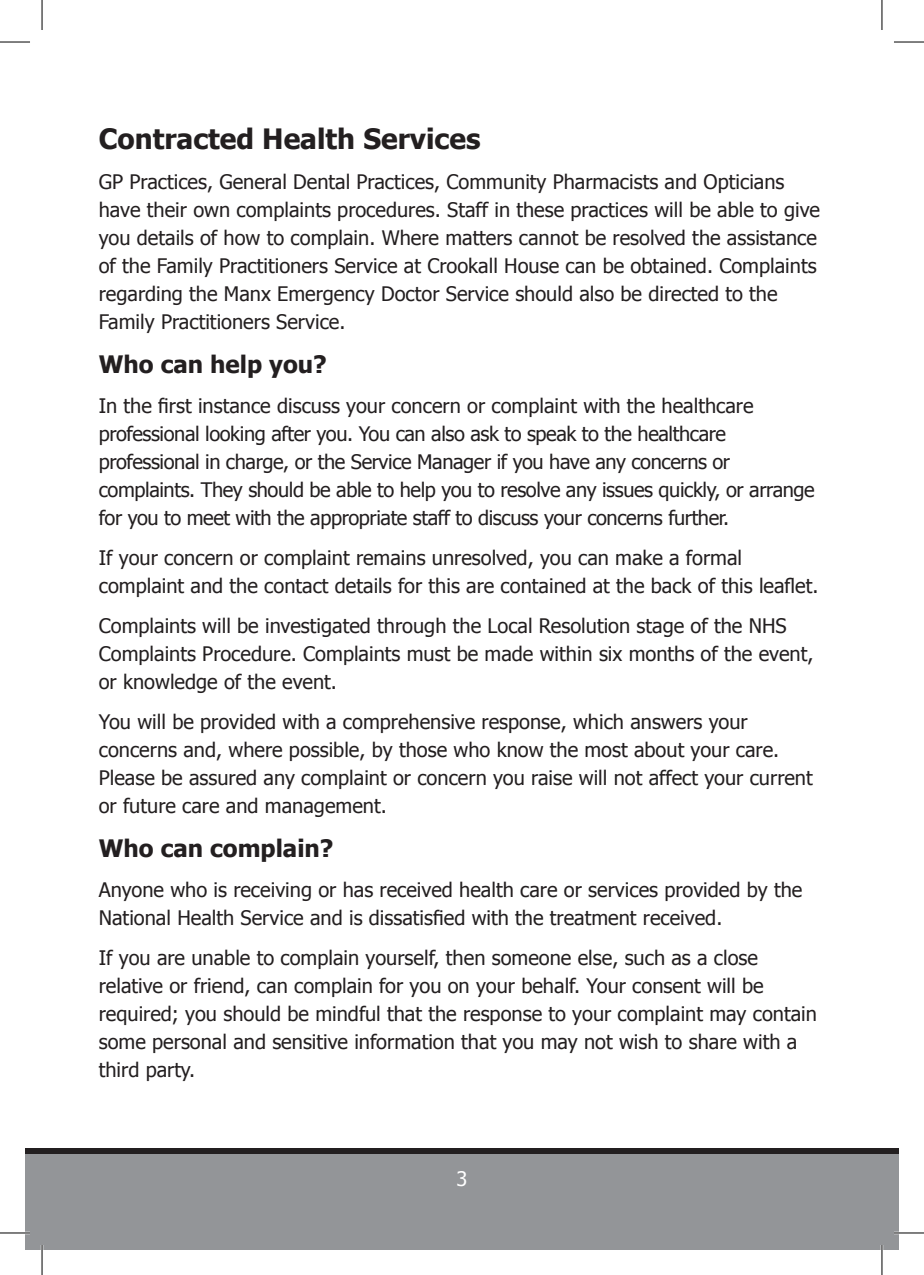
<style>
.page{position:relative;width:924px;height:1275px;background:#fff}
.page>*{position:absolute;margin:0;border:0;box-sizing:border-box;transform-origin:0 0}
.t1{font:700 28px "Tahoma";color:#231f20}
.t2{font:700 24px "Tahoma";color:#231f20}
.t3{font:20px/28px "Tahoma";color:#231f20}
.t4{font:20px/28px "Tahoma";letter-spacing:-.02em;color:#231f20}
.t5{font:20px "Tahoma";color:#fff}
</style>
<div class="page">
<div style="left:25px;top:1148px;width:873px;height:6px;background:#231f20"></div>
<div style="left:25px;top:1154px;width:873px;height:96px;background:#939598"></div>
<hr style="left:0;top:1231px;width:30px;height:3px;background:#fff">
<hr style="left:893px;top:1231px;width:30px;height:3px;background:#fff">
<hr style="left:41px;top:1245px;width:2px;height:30px;background:#fff">
<hr style="left:880px;top:1245px;width:2px;height:30px;background:#fff">
<hr style="left:0;top:42px;width:30px;height:1px;background:#000">
<hr style="left:893px;top:42px;width:30px;height:1px;background:#000">
<hr style="left:0;top:1232px;width:30px;height:1px;background:#000">
<hr style="left:893px;top:1232px;width:30px;height:1px;background:#000">
<hr style="left:42px;top:0;width:1px;height:30px;background:#000">
<hr style="left:42px;top:1245px;width:1px;height:30px;background:#000">
<hr style="left:881px;top:0;width:1px;height:30px;background:#000">
<hr style="left:881px;top:1245px;width:1px;height:30px;background:#000">
<h1 class="t1" style="left:99px;top:119px;width:383px">Contracted Health Services</h1>
<p class="t3" style="left:99px;top:166px;width:722px">GP Practices, General Dental Practices, Community Pharmacists and Opticians have their own complaints procedures. Staff in these practices will be able to give you details of how to complain. Where matters cannot be resolved the assistance of the Family Practitioners Service at Crookall House can be obtained. Complaints regarding the Manx Emergency Doctor Service should also be directed to the Family Practitioners Service.</p>
<p class="t2" style="left:99px;top:347px;width:229px">Who can help you?</p>
<p class="t4" style="left:99px;top:390px;width:717px">In the first instance discuss your concern or complaint with the healthcare professional looking after you. You can also ask to speak to the healthcare professional in charge, or the Service Manager if you have any concerns or complaints. They should be able to help you to resolve any issues quickly, or arrange for you to meet with the appropriate staff to discuss your concerns further.</p>
<p class="t3" style="left:99px;top:542px;width:721px">If your concern or complaint remains unresolved, you can make a formal complaint and the contact details for this are contained at the back of this leaflet.</p>
<p class="t3" style="left:99px;top:610px;width:716px">Complaints will be investigated through the Local Resolution stage of the NHS<br>Complaints Procedure. Complaints must be made within six months of the event, or knowledge of the event.</p>
<p class="t3" style="left:99px;top:706px;width:715px">You will be provided with a comprehensive response, which answers your concerns and, where possible, by those who know the most about your care.<br>Please be assured any complaint or concern you raise will not affect your current or future care and management.</p>
<p class="t2" style="left:99px;top:831px;width:236px">Who can complain?</p>
<p class="t3" style="left:99px;top:874px;width:704px">Anyone who is receiving or has received health care or services provided by the<br>National Health Service and is dissatisfied with the treatment received.</p>
<p class="t3" style="left:99px;top:942px;width:719px">If you are unable to complain yourself, then someone else, such as a close relative or friend, can complain for you on your behalf. Your consent will be required; you should be mindful that the response to your complaint may contain some personal and sensitive information that you may not wish to share with a third party.</p>
<p class="t5" style="left:456px;top:1165px;width:12px">3</p>
</div>
